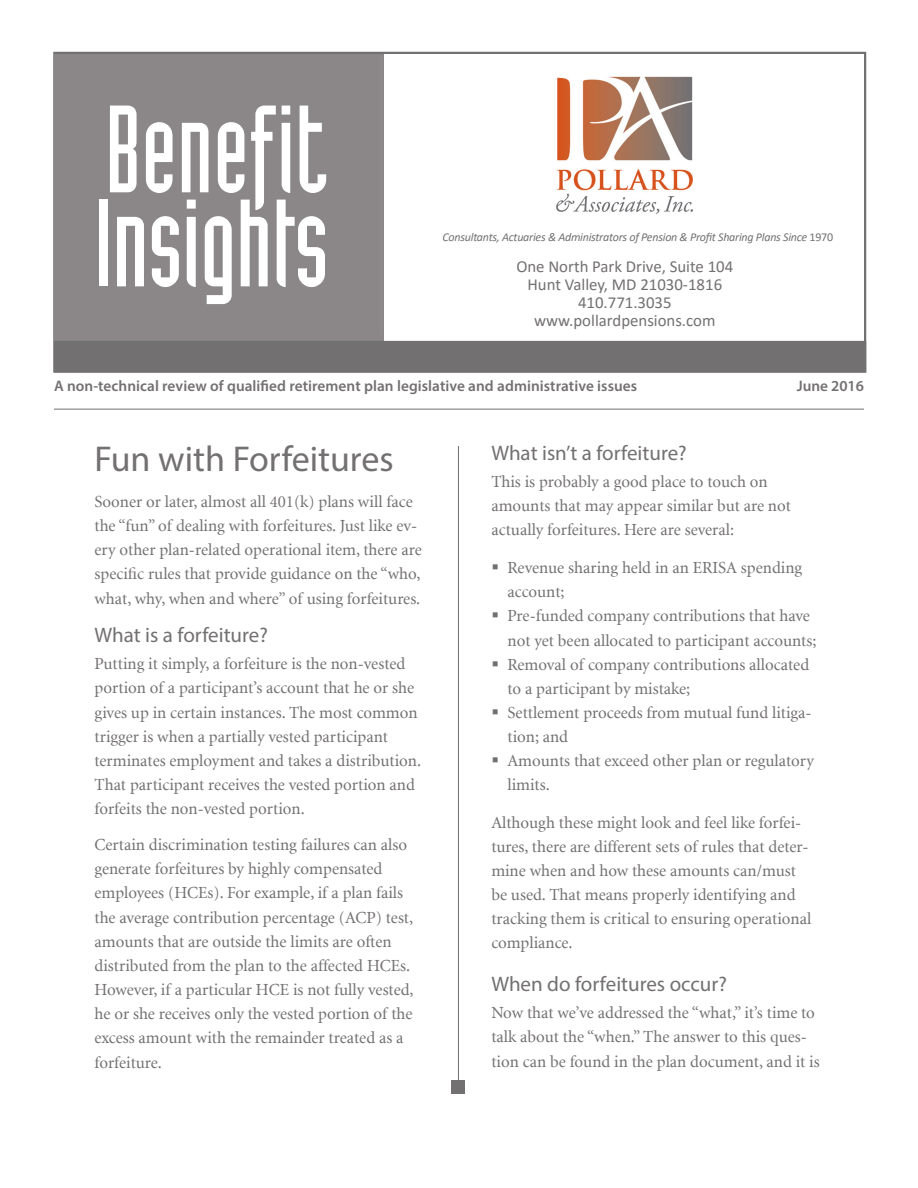
<style>
.page{position:relative;width:918px;height:1188px;background:#fff}
.page>*{position:absolute;margin:0;border:0;box-sizing:border-box;transform-origin:0 0}
.t1{font:121.5px/94.1px "Industria Solid";color:#fff}
.headline{font:36px "Myriad Pro";color:#737071}
.subhead{font:21px "Myriad Pro";color:#737071}
.body{font:16.8px/24.2px "Minion";color:#737071}
.bullets{font:16.8px/24.2px "Minion";color:#737071}
.body-2{font:16.8px "Calibri";color:#737071}
.bullet_last{font:16.8px/24.2px "Minion";color:#737071}
.t2{font:600 15.3px "Myriad Pro";letter-spacing:.005em;color:#737071}
.body-3{font:italic 12px "Calibri";letter-spacing:-.02em;color:#737071}
.s1{font-family:"Industria Solid A"}
.s2{font-style:normal}
</style>
<div class="page">
<hr style="left:458px;top:446px;width:1px;height:648px;background:#737071">
<div style="left:452px;top:1080px;width:13px;height:14px;background:#737071"></div>
<hr style="left:54px;top:409px;width:810px;height:1px;background:#737071">
<svg style="left:54px;top:54px;width:331px;height:287px;background:#949091"></svg>
<div style="left:55px;top:54px;width:326px;height:280px;background:#8b8788"></div>
<img style="left:556px;top:76px;width:137px;height:138px">
<div style="left:54px;top:341px;width:812px;height:32px;background:#737071;border:2px solid #737071"></div>
<p class="t1" style="left:95px;top:102px;width:236px"><span class="s1">Benefit<br></span>Insights</p>
<p class="body-3" style="left:443px;top:229px;width:392px">Consultants, Actuaries &amp; Administrators of Pension &amp; Profit Sharing Plans Since <span class="s2">1970</span></p>
<p class="body-2" style="left:516px;top:255px;width:218px">One North Park Drive, Suite 104</p>
<p class="body-2" style="left:528px;top:273px;width:196px">Hunt Valley, MD 21030-1816</p>
<p class="body-2" style="left:578px;top:291px;width:95px">410.771.3035</p>
<p class="body-2" style="left:534px;top:309px;width:183px">www.pollardpensions.com</p>
<p class="t2" style="left:54px;top:376px;width:585px">A non-technical review of qualified retirement plan legislative and administrative issues</p>
<p class="t2" style="left:797px;top:376px;width:69px">June 2016</p>
<p class="headline" style="left:94px;top:437px;width:301px">Fun with Forfeitures</p>
<p class="body" style="left:94px;top:490px;width:329px">Sooner or later, almost all 401(k) plans will face the “fun” of dealing with forfeitures. Just like ev&shy;ery other plan-related operational item, there are specific rules that provide guidance on the “who, what, why, when and where” of using forfeitures.</p>
<p class="subhead" style="left:94px;top:622px;width:175px">What is a forfeiture?</p>
<p class="body" style="left:94px;top:652px;width:328px">Putting it simply, a forfeiture is the non-vested portion of a participant’s account that he or she gives up in certain instances. The most common trigger is when a partially vested participant terminates employment and takes a distribution.<br>That participant receives the vested portion and forfeits the non-vested portion.</p>
<p class="body" style="left:94px;top:833px;width:321px">Certain discrimination testing failures can also generate forfeitures by highly compensated employees (HCEs). For example, if a plan fails the average contribution percentage (ACP) test, amounts that are outside the limits are often distributed from the plan to the affected HCEs.<br>However, if a particular HCE is not fully vested, he or she receives only the vested portion of the excess amount with the remainder treated as a forfeiture.</p>
<p class="subhead" style="left:491px;top:440px;width:197px">What isn’t a forfeiture?</p>
<p class="body" style="left:491px;top:470px;width:301px">This is probably a good place to touch on amounts that may appear similar but are not actually forfeitures. Here are several:</p>
<p class="bullets" style="left:508px;top:556px;width:296px">Revenue sharing held in an ERISA spending account;</p>
<p class="bullets" style="left:508px;top:605px;width:310px">Pre-funded company contributions that have not yet been allocated to participant accounts;</p>
<p class="bullets" style="left:508px;top:653px;width:303px">Removal of company contributions allocated to a participant by mistake;</p>
<p class="bullets" style="left:508px;top:701px;width:306px">Settlement proceeds from mutual fund litiga&shy;tion; and</p>
<p class="bullet_last" style="left:508px;top:749px;width:308px">Amounts that exceed other plan or regulatory limits.</p>
<p class="body" style="left:491px;top:811px;width:321px">Although these might look and feel like forfei&shy;tures, there are different sets of rules that deter&shy;mine when and how these amounts can/must be used. That means properly identifying and tracking them is critical to ensuring operational compliance.</p>
<p class="subhead" style="left:491px;top:971px;width:237px">When do forfeitures occur?</p>
<p class="body" style="left:491px;top:1001px;width:330px">Now that we’ve addressed the “what,” it’s time to talk about the “when.” The answer to this ques&shy;tion can be found in the plan document, and it is</p>
</div>
